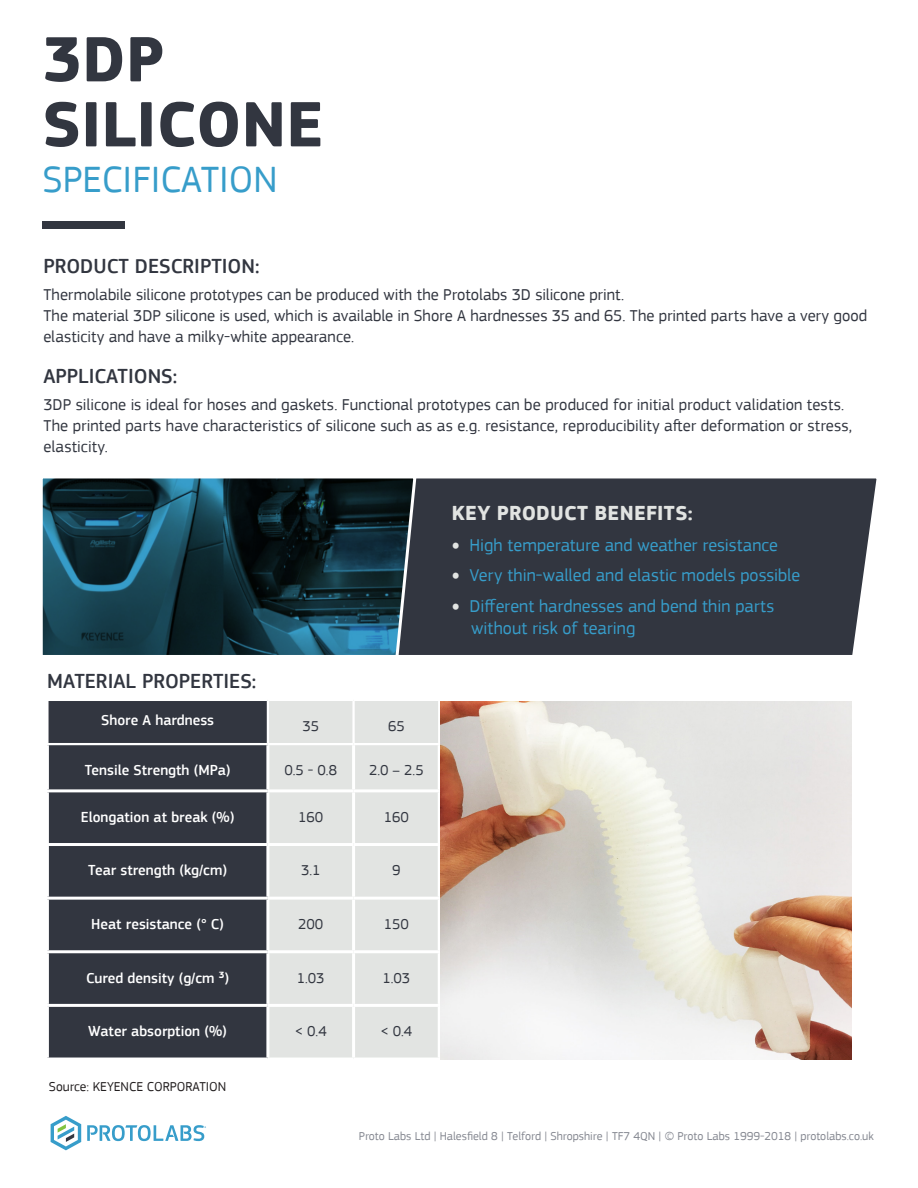
<style>
.page{position:relative;width:918px;height:1188px;background:#fff}
.page>*{position:absolute;margin:0;border:0;box-sizing:border-box;transform-origin:0 0}
.t1{font:700 66.45px "PF Square Sans Pro";color:#323640}
.t2{font:38.4px "PF Square Sans Pro";color:#379dca}
.t3{font:500 21px "PF Square Sans Pro";color:#323640}
.t4{font:700 21px "PF Square Sans Pro";letter-spacing:.015em;color:#e2e4e2}
.t5{font:18px/21.6px "PF Square Sans Pro";color:#379dca}
.t6{font:16.5px/21px "PF Square Sans Pro";letter-spacing:.005em;color:#323640}
.t7{font:500 15px "PF Square Sans Pro";color:#fff}
.t8{font:15px "PF Square Sans Pro";color:#323640}
.t9{font:13.5px "PF Square Sans Pro";color:#231f20}
.t10{font:12px "PF Square Sans Pro";color:#858891}
.s1{font-weight:900;color:#e2e4e2}
</style>
<div class="page">
<div style="left:49px;top:701px;width:218px;height:357px;background:#323640"></div>
<div style="left:269px;top:701px;width:169px;height:357px;background:#e2e4e2"></div>
<hr style="left:266px;top:745px;width:3px;height:44px;background:#fff">
<hr style="left:352px;top:745px;width:3px;height:44px;background:#fff">
<hr style="left:46px;top:789px;width:222px;height:3px;background:#fff">
<hr style="left:268px;top:789px;width:86px;height:3px;background:#fff">
<hr style="left:266px;top:792px;width:3px;height:51px;background:#fff">
<hr style="left:354px;top:789px;width:87px;height:3px;background:#fff">
<hr style="left:352px;top:792px;width:3px;height:51px;background:#fff">
<hr style="left:46px;top:843px;width:222px;height:3px;background:#fff">
<hr style="left:268px;top:843px;width:86px;height:3px;background:#fff">
<hr style="left:266px;top:846px;width:3px;height:51px;background:#fff">
<hr style="left:354px;top:843px;width:87px;height:3px;background:#fff">
<hr style="left:352px;top:846px;width:3px;height:51px;background:#fff">
<hr style="left:46px;top:897px;width:222px;height:3px;background:#fff">
<hr style="left:268px;top:897px;width:86px;height:3px;background:#fff">
<hr style="left:266px;top:900px;width:3px;height:50px;background:#fff">
<hr style="left:354px;top:897px;width:87px;height:3px;background:#fff">
<hr style="left:352px;top:900px;width:3px;height:50px;background:#fff">
<hr style="left:46px;top:950px;width:222px;height:3px;background:#fff">
<hr style="left:268px;top:950px;width:86px;height:3px;background:#fff">
<hr style="left:266px;top:953px;width:3px;height:51px;background:#fff">
<hr style="left:354px;top:950px;width:87px;height:3px;background:#fff">
<hr style="left:352px;top:953px;width:3px;height:51px;background:#fff">
<hr style="left:46px;top:1004px;width:222px;height:3px;background:#fff">
<hr style="left:268px;top:1004px;width:86px;height:3px;background:#fff">
<hr style="left:266px;top:1007px;width:3px;height:51px;background:#fff">
<hr style="left:354px;top:1004px;width:87px;height:3px;background:#fff">
<hr style="left:352px;top:1007px;width:3px;height:51px;background:#fff">
<hr style="left:352px;top:701px;width:3px;height:42px;background:#fff">
<hr style="left:46px;top:743px;width:222px;height:2px;background:#fff">
<hr style="left:268px;top:743px;width:86px;height:2px;background:#fff">
<hr style="left:354px;top:743px;width:86px;height:2px;background:#fff">
<div style="left:418px;top:478px;width:459px;height:177px;background:#323640"></div>
<svg style="left:42px;top:478px;width:376px;height:177px;background:#193b46"></svg>
<div style="left:43px;top:221px;width:82px;height:7px;background:#323640"></div>
<svg style="left:87px;top:1125px;width:119px;height:16px"></svg>
<svg style="left:51px;top:1116px;width:30px;height:34px"></svg>
<img style="left:441px;top:701px;width:411px;height:358px">
<p class="t1" style="left:43px;top:20px;width:123px">3DP</p>
<p class="t1" style="left:43px;top:85px;width:282px">SILICONE</p>
<p class="t2" style="left:43px;top:157px;width:237px">SPECIFICATION</p>
<p class="t3" style="left:43px;top:254px;width:218px">PRODUCT DESCRIPTION:</p>
<p class="t6" style="left:43px;top:284px;width:582px">Thermolabile silicone prototypes can be produced with the Protolabs 3D silicone print.</p>
<p class="t6" style="left:43px;top:305px;width:825px">The material 3DP silicone is used, which is available in Shore A hardnesses 35 and 65. The printed parts have a very good elasticity and have a milky-white appearance.</p>
<p class="t3" style="left:43px;top:364px;width:135px">APPLICATIONS:</p>
<p class="t6" style="left:43px;top:394px;width:810px">3DP silicone is ideal for hoses and gaskets. Functional prototypes can be produced for initial product validation tests.<br>The printed parts have characteristics of silicone such as as e.g. resistance, reproducibility after deformation or stress, elasticity.</p>
<p class="t3" style="left:47px;top:669px;width:211px">MATERIAL PROPERTIES:</p>
<p class="t7" style="left:101px;top:711px;width:115px">Shore A hardness</p>
<p class="t8" style="left:302px;top:717px;width:18px">35</p>
<p class="t8" style="left:388px;top:717px;width:18px">65</p>
<p class="t7" style="left:85px;top:761px;width:147px">Tensile Strength (MPa)</p>
<p class="t8" style="left:284px;top:761px;width:54px">0.5 - 0.8</p>
<p class="t8" style="left:369px;top:761px;width:56px">2.0 – 2.5</p>
<p class="t7" style="left:81px;top:808px;width:155px">Elongation at break (%)</p>
<p class="t8" style="left:298px;top:808px;width:27px">160</p>
<p class="t8" style="left:384px;top:808px;width:27px">160</p>
<p class="t7" style="left:88px;top:862px;width:140px">Tear strength (kg/cm)</p>
<p class="t8" style="left:301px;top:862px;width:21px">3.1</p>
<p class="t8" style="left:392px;top:862px;width:10px">9</p>
<p class="t7" style="left:91px;top:915px;width:134px">Heat resistance (° C)</p>
<p class="t8" style="left:298px;top:915px;width:27px">200</p>
<p class="t8" style="left:384px;top:915px;width:27px">150</p>
<p class="t7" style="left:86px;top:969px;width:145px">Cured density (g/cm ³)</p>
<p class="t8" style="left:297px;top:969px;width:29px">1.03</p>
<p class="t8" style="left:383px;top:969px;width:29px">1.03</p>
<p class="t7" style="left:88px;top:1022px;width:140px">Water absorption (%)</p>
<p class="t8" style="left:295px;top:1022px;width:33px">&lt; 0.4</p>
<p class="t8" style="left:380px;top:1022px;width:33px">&lt; 0.4</p>
<p class="t9" style="left:49px;top:1078px;width:179px">Source: KEYENCE CORPORATION</p>
<p class="t4" style="left:452px;top:501px;width:242px">KEY PRODUCT BENEFITS:</p>
<p class="t5" style="left:452px;top:534px;width:328px"><span class="s1">•</span> High temperature and weather resistance</p>
<p class="t5" style="left:452px;top:565px;width:350px"><span class="s1">•</span> Very thin-walled and elastic models possible</p>
<p class="t5" style="left:471px;top:595px;width:305px;text-indent:-19px"><span class="s1">•</span> Different hardnesses and bend thin parts without risk of tearing</p>
<p class="t10" style="left:359px;top:1129px;width:516px">Proto Labs Ltd | Halesfield 8 | Telford | Shropshire | TF7 4QN | © Proto Labs 1999-2018 | protolabs.co.uk</p>
</div>
